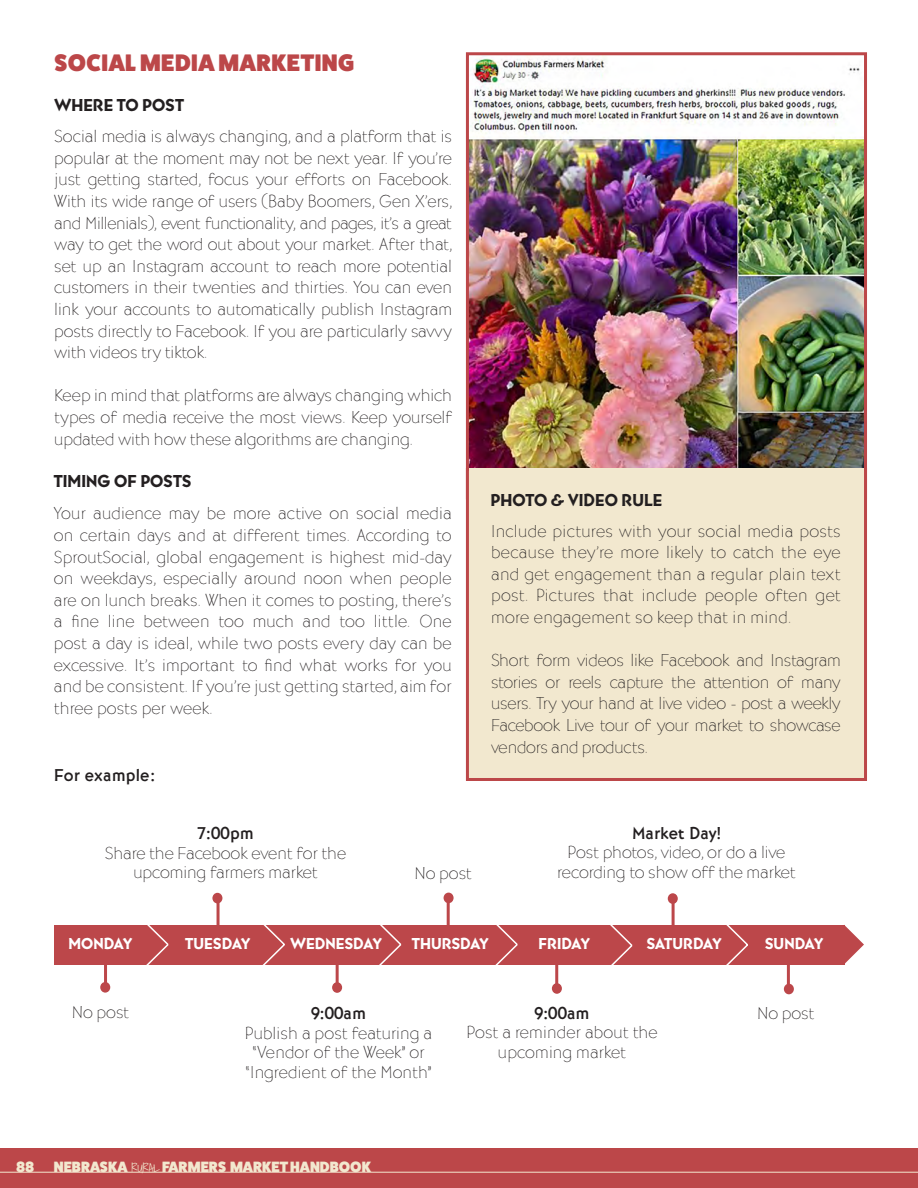
<style>
.page{position:relative;width:918px;height:1188px;background:#fff}
.page>*{position:absolute;margin:0;border:0;box-sizing:border-box;transform-origin:0 0}
.t1{font:800 24px "Fat Frank";letter-spacing:.02em;color:#bc4749}
.t2{font:300 expanded 18px/21.6px "Bernhard Got URW";color:#231f20;text-align:justify}
.t3{font:18px "Bernhard Got URW Hea";color:#231f20}
.t4{font:500 18px "Bernhard Got URW";color:#231f20}
.t5{font:16.5px "Bernhard Got URW Hea";color:#fff}
.t6{font:16.5px "Bernhard Got URW Hea";letter-spacing:-.025em;color:#fff}
.t7{font:800 15px "Fat Frank";color:#f2e8cf}
.s1{font-family:"Shadows Into";font-weight:300;font-size:12px}
</style>
<div class="page">
<div style="left:0;top:1148px;width:918px;height:40px;background:#bc4749"></div>
<hr style="left:0;top:1172px;width:918px;height:1px;background:#f2e8cf">
<img style="left:470px;top:56px;width:393px;height:412px">
<div style="left:466px;top:52px;width:401px;height:447px;border:3px solid #bc4749"></div>
<div style="left:466px;top:468px;width:401px;height:313px;background:#f2e8cf;border:3px solid #bc4749"></div>
<div style="left:469px;top:468px;width:395px;height:6px;background:#f2e8cf"></div>
<div style="left:54px;top:925px;width:791px;height:39px;background:#bc474a"></div>
<svg style="left:845px;top:925px;width:19px;height:39px"></svg>
<svg style="left:144px;top:921px;width:375px;height:47px"></svg>
<hr style="left:217px;top:897px;width:3px;height:36px;background:#bc474a">
<hr style="left:104px;top:956px;width:3px;height:32px;background:#bc474a">
<hr style="left:447px;top:897px;width:3px;height:32px;background:#bc474a">
<hr style="left:336px;top:956px;width:3px;height:32px;background:#bc474a">
<hr style="left:672px;top:897px;width:3px;height:32px;background:#bc474a">
<svg style="left:608px;top:921px;width:142px;height:44px"></svg>
<hr style="left:555px;top:956px;width:3px;height:33px;background:#bc474a">
<hr style="left:787px;top:956px;width:3px;height:33px;background:#bc474a">
<div style="left:552px;top:983px;width:10px;height:11px;background:#bc474a;border-radius:50%"></div>
<div style="left:668px;top:893px;width:10px;height:11px;background:#bc474a;border-radius:50%"></div>
<div style="left:332px;top:982px;width:10px;height:11px;background:#bc474a;border-radius:50%"></div>
<div style="left:784px;top:984px;width:10px;height:10px;background:#bc474a;border-radius:50%"></div>
<div style="left:100px;top:982px;width:10px;height:11px;background:#bc474a;border-radius:50%"></div>
<div style="left:444px;top:893px;width:10px;height:10px;background:#bc474a;border-radius:50%"></div>
<div style="left:212px;top:893px;width:10px;height:10px;background:#bc474a;border-radius:50%"></div>
<p class="t1" style="left:54px;top:50px;width:301px">SOCIAL MEDIA MARKETING</p>
<p class="t3" style="left:54px;top:94px;width:132px">WHERE TO POST</p>
<p class="t2" style="left:54px;top:126px;width:399px">Social media is always changing, and a platform that is popular at the moment may not be next year. If you’re just getting started, focus your efforts on Facebook.<br>With its wide range of users (Baby Boomers, Gen X’ers, and Millenials), event functionality, and pages, it’s a great way to get the word out about your market. After that, set up an Instagram account to reach more potential customers in their twenties and thirties. You can even link your accounts to automatically publish Instagram posts directly to Facebook. If you are particularly savvy with videos try tiktok.</p>
<p class="t2" style="left:54px;top:385px;width:399px">Keep in mind that platforms are always changing which types of media receive the most views. Keep yourself updated with how these algorithms are changing.</p>
<p class="t3" style="left:54px;top:470px;width:139px">TIMING OF POSTS</p>
<p class="t2" style="left:54px;top:503px;width:399px">Your audience may be more active on social media on certain days and at different times. According to SproutSocial, global engagement is highest mid-day on weekdays, especially around noon when people are on lunch breaks. When it comes to posting, there’s a fine line between too much and too little. One post a day is ideal, while two posts every day can be excessive. It’s important to find what works for you and be consistent. If you’re just getting started, aim for three posts per week.</p>
<p class="t4" style="left:54px;top:765px;width:103px">For example:</p>
<p class="t4" style="left:197px;top:823px;width:58px">7:00pm</p>
<p class="t2" style="left:105px;top:844px;width:243px;line-height:19.5px;text-align:center">Share the Facebook event for the upcoming farmers market</p>
<p class="t2" style="left:415px;top:862px;width:59px">No post</p>
<p class="t3" style="left:491px;top:489px;width:173px">PHOTO &amp; VIDEO RULE</p>
<p class="t2" style="left:491px;top:520px;width:351px">Include pictures with your social media posts because they’re more likely to catch the eye and get engagement than a regular plain text post. Pictures that include people often get more engagement so keep that in mind.</p>
<p class="t2" style="left:491px;top:650px;width:351px">Short form videos like Facebook and Instagram stories or reels capture the attention of many users. Try your hand at live video - post a weekly Facebook Live tour of your market to showcase vendors and products.</p>
<p class="t4" style="left:632px;top:822px;width:90px">Market Day!</p>
<p class="t2" style="left:557px;top:843px;width:240px;line-height:19.5px;text-align:center">Post photos, video, or do a live recording to show off the market</p>
<p class="t5" style="left:69px;top:934px;width:65px">MONDAY</p>
<p class="t5" style="left:185px;top:934px;width:67px">TUESDAY</p>
<p class="t5" style="left:290px;top:934px;width:93px">WEDNESDAY</p>
<p class="t5" style="left:412px;top:934px;width:79px">THURSDAY</p>
<p class="t5" style="left:539px;top:934px;width:53px">FRIDAY</p>
<p class="t6" style="left:646px;top:934px;width:77px">SATURDAY</p>
<p class="t5" style="left:765px;top:934px;width:60px">SUNDAY</p>
<p class="t2" style="left:72px;top:1002px;width:59px">No post</p>
<p class="t4" style="left:311px;top:1003px;width:56px">9:00am</p>
<p class="t2" style="left:245px;top:1022px;width:189px">Publish a post featuring a</p>
<p class="t2" style="left:252px;top:1042px;width:174px">“Vendor of the Week” or</p>
<p class="t2" style="left:246px;top:1061px;width:187px">“Ingredient of the Month”</p>
<p class="t7" style="left:16px;top:1159px;width:19px">88</p>
<p class="t7" style="left:54px;top:1159px;width:319px">NEBRASKA <span class="s1">RURAL</span> FARMERS MARKET HANDBOOK</p>
<p class="t4" style="left:535px;top:1003px;width:56px">9:00am</p>
<p class="t2" style="left:466px;top:1023px;width:193px;line-height:19.5px;text-align:center">Post a reminder about the upcoming market</p>
<p class="t2" style="left:757px;top:1003px;width:59px">No post</p>
</div>
